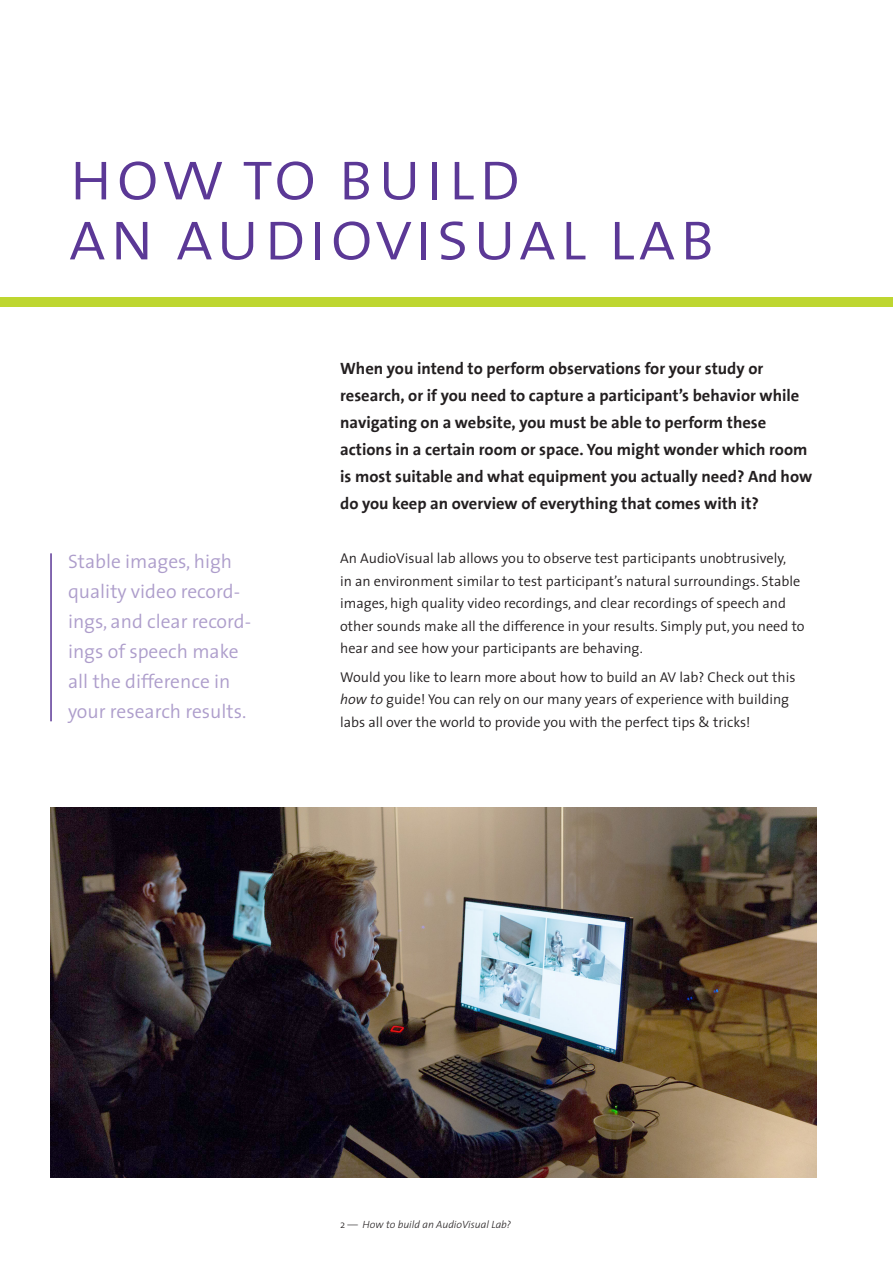
<style>
.page{position:relative;width:893px;height:1263px;background:#fff}
.page>*{position:absolute;margin:0;border:0;box-sizing:border-box;transform-origin:0 0}
.Hoofdstuk_-_titel{font:72px/60px "The Sans Light Caps";letter-spacing:.03em;color:#5b3896}
.Plain_text{font:300 19.5px/30px "The Sans";color:#ad9dcb}
.Plain_text-2{font:700 16.5px/27px "The Sans";color:#231f20}
.Plain_text-3{font:300 14.25px/22.5px "The Sans";color:#231f20}
.t1{font:italic 300 10.5px "The Sans";color:#231f20}
.s1{font-style:italic}
.s2{font-style:normal}
</style>
<div class="page">
<div style="left:0;top:298px;width:893px;height:9px;background:#bed630"></div>
<img style="left:50px;top:808px;width:766px;height:370px">
<hr style="left:50px;top:553px;width:2px;height:168px;background:#5b3896">
<p class="Hoofdstuk_-_titel" style="left:68px;top:143px;width:649px">how to build<br>an audiovisual lab</p>
<p class="Plain_text" style="left:68px;top:545px;width:185px">Stable images, high quality video record&shy;ings, and clear record&shy;ings of speech make all the difference in your research results.</p>
<p class="Plain_text-2" style="left:340px;top:355px;width:474px">When you intend to perform observations for your study or research, or if you need to capture a participant’s behavior while navigating on a website, you must be able to perform these actions in a certain room or space. You might wonder which room is most suitable and what equipment you actually need? And how do you keep an overview of everything that comes with it?</p>
<p class="Plain_text-3" style="left:340px;top:546px;width:466px">An AudioVisual lab allows you to observe test participants unobtrusively,<br>in an environment similar to test participant’s natural surroundings. Stable images, high quality video recordings, and clear recordings of speech and other sounds make all the difference in your results. Simply put, you need to hear and see how your participants are behaving.</p>
<p class="Plain_text-3" style="left:340px;top:665px;width:457px">Would you like to learn more about how to build an AV lab? Check out this <span class="s1">how to</span> guide! You can rely on our many years of experience with building labs all over the world to provide you with the perfect tips &amp; tricks!</p>
<p class="t1" style="left:340px;top:1216px;width:173px"><span class="s2">2 —</span> How to build an AudioVisual Lab?</p>
</div>
